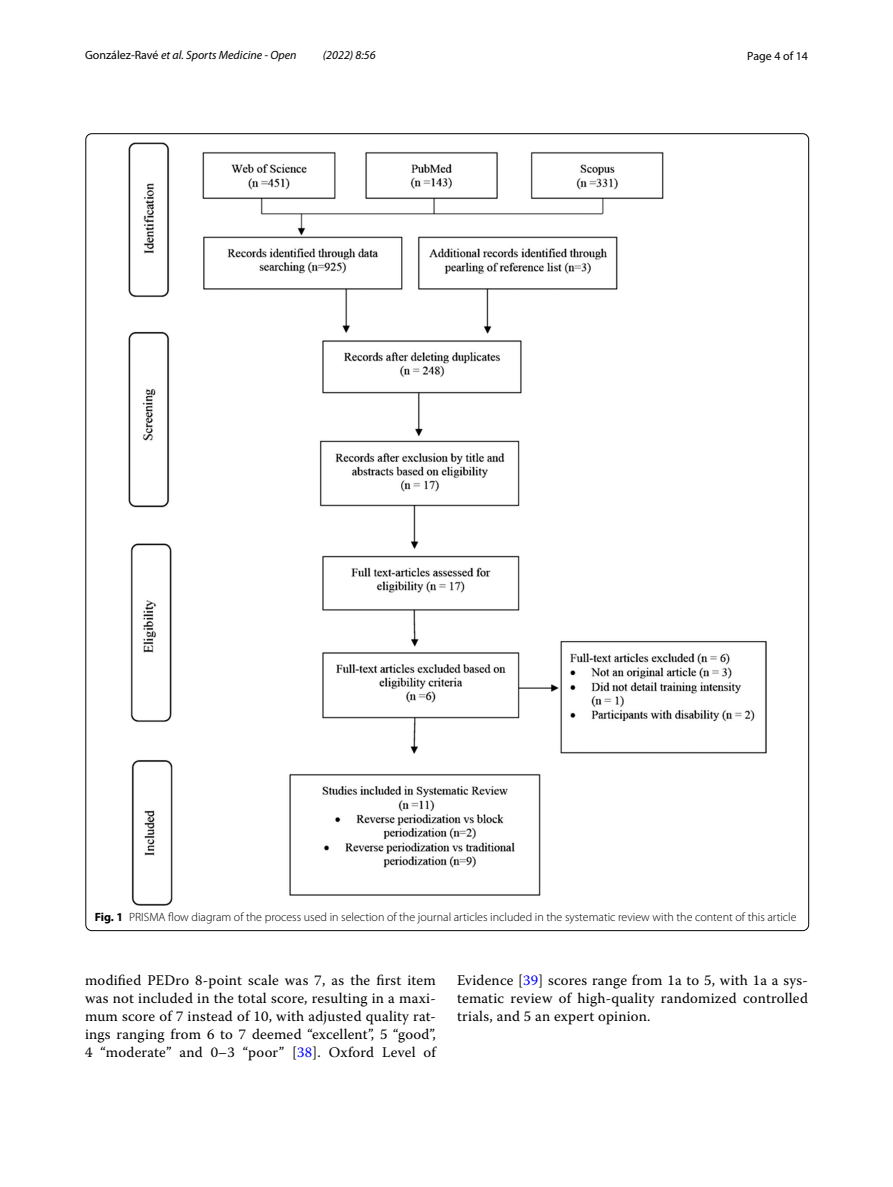
<style>
.page{position:relative;width:893px;height:1187px;background:#fff}
.page>*{position:absolute;margin:0;border:0;box-sizing:border-box;transform-origin:0 0}
.t1{font:14.7px/18px "Warnock Pro";letter-spacing:.015em;color:#000;text-align:justify}
.t2{font:300 12px "Myriad Pro";color:#000}
.t3{font:italic 12px "Myriad Pro";color:#000}
.t4{font:12px "Myriad Pro";color:#000}
.s1{font-style:normal}
.s2{font-weight:700}
.s3{color:#00f}
</style>
<div class="page">
<img style="left:128px;top:143px;width:638px;height:762px">
<p class="t3" style="left:85px;top:48px;width:213px"><span class="s1">González‑Ravé</span> et al. Sports Medicine - Open</p>
<p class="t3" style="left:323px;top:48px;width:54px">(2022) 8:56</p>
<p class="t4" style="left:747px;top:48px;width:62px">Page 4 of 14</p>
<p class="t2" style="left:95px;top:910px;width:703px"><span class="s2">Fig. 1</span> PRISMA flow diagram of the process used in selection of the journal articles included in the systematic review with the content of this article</p>
<p class="t1" style="left:85px;top:971px;width:352px">modified PEDro 8-point scale was 7, as the first item was not included in the total score, resulting in a maxi&shy;mum score of 7 instead of 10, with adjusted quality rat&shy;ings ranging from 6 to 7 deemed “excellent”, 5 “good”, 4 “moderate” and 0–3 “poor” [<span class="s3">38</span>]. Oxford Level of</p>
<p class="t1" style="left:457px;top:971px;width:352px">Evidence [<span class="s3">39</span>] scores range from 1a to 5, with 1a a sys&shy;tematic review of high-quality randomized controlled trials, and 5 an expert opinion.</p>
</div>
